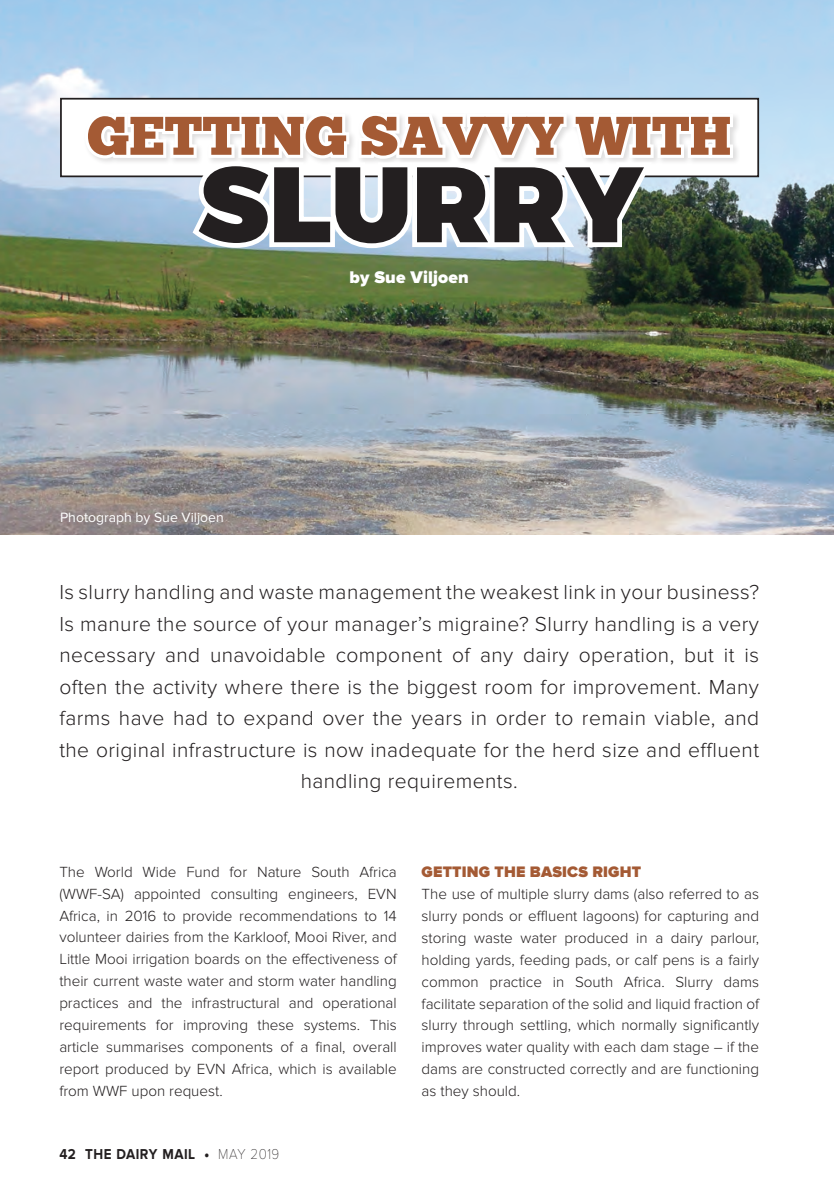
<style>
.page{position:relative;width:834px;height:1192px;background:#fff}
.page>*{position:absolute;margin:0;border:0;box-sizing:border-box;transform-origin:0 0}
.t1{font:900 106.75px "Montserrat";color:#231f20}
.t2{font:54.25px "Chunk Five";letter-spacing:-.005em;color:#a45a34}
.t3{font:300 21px/31.5px "Proxima Nova";letter-spacing:.02em;color:#231f20;text-align:center}
.t4{font:900 17.5px "Proxima Nova";letter-spacing:.01em;color:#fff}
.t5{font:900 15.75px "Proxima Nova";letter-spacing:.01em;color:#a45a34}
.t6{font:300 15.22px/21.9px "Proxima Nova";color:#231f20;text-align:justify}
.t7{font:700 14.88px "Proxima Nova";letter-spacing:.04em;color:#231f20;scale:.9 1}
.t8{font:14px "Proxima Nova";color:#fff}
.s1{font-weight:900}
.s2{font-family:"Proxima Nova T";font-weight:100}
</style>
<div class="page">
<img style="left:0;top:0;width:833px;height:534px">
<div style="left:61px;top:99px;width:697px;height:77px;background:#fff"></div>
<div style="left:60px;top:98px;width:699px;height:79px;border:2px solid #231f20"></div>
<svg style="left:82px;top:116px;width:654px;height:139px"></svg>
<h2 class="t2" style="left:87px;top:110px;width:645px">GETTING SAVVY WITH</h2>
<h1 class="t1" style="left:198px;top:137px;width:446px">SLURRY</h1>
<p class="t8" style="left:60px;top:509px;width:165px">Photograph by Sue Viljoen</p>
<p class="t4" style="left:349px;top:267px;width:121px">by Sue Viljoen</p>
<p class="t3" style="left:59px;top:576px;width:701px">Is slurry handling and waste management the weakest link in your business?<br>Is manure the source of your manager’s migraine? Slurry handling is a very necessary and unavoidable component of any dairy operation, but it is often the activity where there is the biggest room for improvement. Many farms have had to expand over the years in order to remain viable, and the original infrastructure is now inadequate for the herd size and effluent handling requirements.</p>
<p class="t6" style="left:59px;top:860px;width:339px">The World Wide Fund for Nature South Africa (WWF-SA) appointed consulting engineers, EVN Africa, in 2016 to provide recommendations to 14 volunteer dairies from the Karkloof, Mooi River, and Little Mooi irrigation boards on the effectiveness of their current waste water and storm water handling practices and the infrastructural and operational requirements for improving these systems. This article summarises components of a final, overall report produced by EVN Africa, which is available from WWF upon request.</p>
<p class="t5" style="left:421px;top:862px;width:221px">GETTING THE BASICS RIGHT</p>
<p class="t6" style="left:421px;top:883px;width:339px">The use of multiple slurry dams (also referred to as slurry ponds or effluent lagoons) for capturing and storing waste water produced in a dairy parlour, holding yards, feeding pads, or calf pens is a fairly common practice in South Africa. Slurry dams facilitate separation of the solid and liquid fraction of slurry through settling, which normally significantly improves water quality with each dam stage – if the dams are constructed correctly and are functioning as they should.</p>
<p class="t7" style="left:59px;top:1145px;width:246px">42 THE DAIRY MAIL <span class="s1">•</span> <span class="s2">MAY 2019</span></p>
</div>
